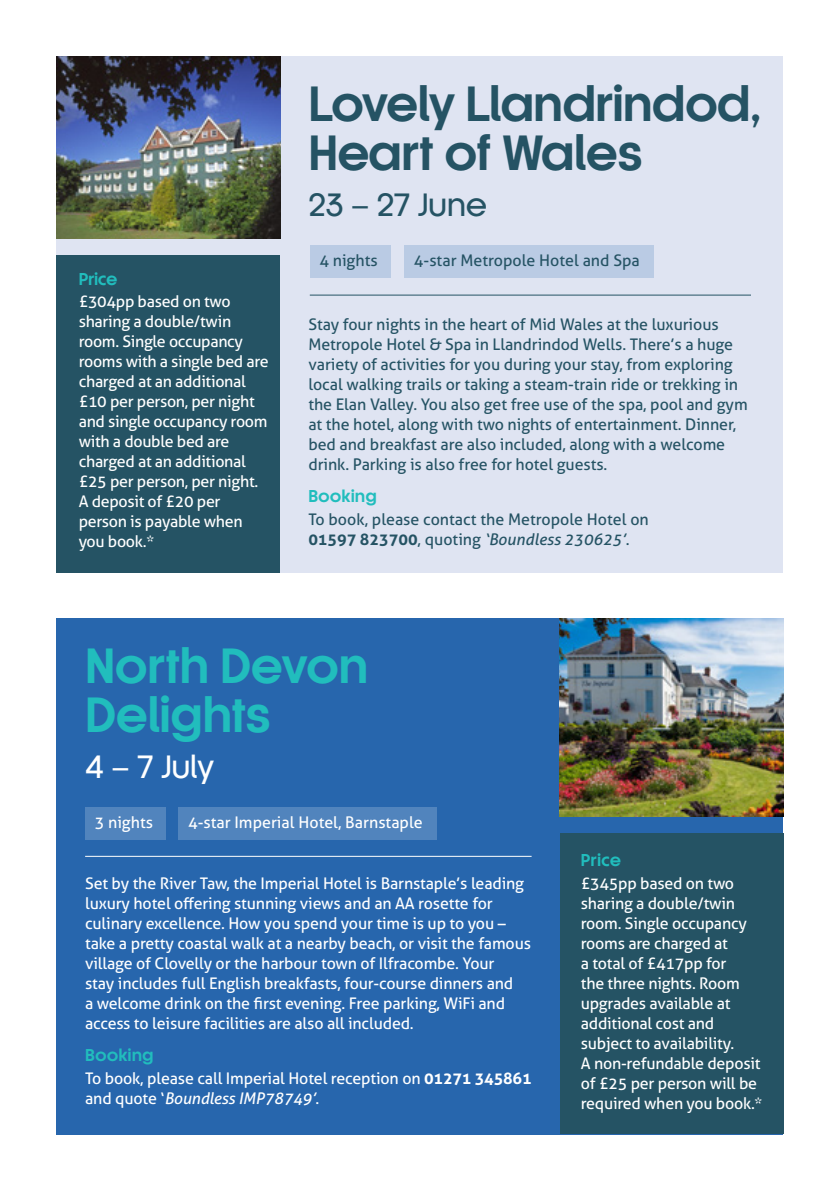
<style>
.page{position:relative;width:840px;height:1191px;background:#fff}
.page>*{position:absolute;margin:0;border:0;box-sizing:border-box;transform-origin:0 0}
.t1{font:700 46px/49px "Korto";letter-spacing:-.03em;color:#255364}
.t2{font:700 46px/49px "Korto";letter-spacing:-.02em;color:#21bdbd}
.t3{font:500 30px "Korto";letter-spacing:-.01em;color:#255364}
.t4{font:500 30px "Korto";color:#fff}
.t5{font:16px/20px "Aller";letter-spacing:-.015em;color:#fff}
.t6{font:16px/20px "Aller";letter-spacing:-.005em;color:#255364}
.t7{font:700 16px "Korto";color:#21bdbd}
.s1{font-weight:700}
.s2{font-style:italic}
</style>
<div class="page">
<hr style="left:839px;top:0;width:1px;height:595px;background:#255364">
<div style="left:57px;top:57px;width:725px;height:516px;background:#dfe4f2"></div>
<div style="left:57px;top:255px;width:223px;height:318px;background:#255364"></div>
<img style="left:57px;top:57px;width:223px;height:181px">
<hr style="left:309px;top:294px;width:441px;height:1px;background:#255364">
<div style="left:309px;top:245px;width:81px;height:32px;background:#bacbe4"></div>
<div style="left:404px;top:245px;width:249px;height:32px;background:#bacbe4"></div>
<div style="left:57px;top:618px;width:725px;height:516px;background:#2766ad"></div>
<hr style="left:85px;top:856px;width:446px;height:1px;background:#fff">
<div style="left:85px;top:807px;width:80px;height:32px;background:#5184bd"></div>
<div style="left:178px;top:807px;width:259px;height:32px;background:#5184bd"></div>
<div style="left:559px;top:833px;width:223px;height:301px;background:#255364"></div>
<img style="left:559px;top:618px;width:223px;height:198px">
<p class="t7" style="left:79px;top:269px;width:40px">Price</p>
<p class="t5" style="left:79px;top:292px;width:191px">£304pp based on two sharing a double/twin room. Single occupancy rooms with a single bed are charged at an additional £10 per person, per night and single occupancy room with a double bed are charged at an additional £25 per person, per night.<br>A deposit of £20 per person is payable when you book.*</p>
<h1 class="t1" style="left:308px;top:81px;width:455px">Lovely Llandrindod,<br>Heart of Wales</h1>
<h2 class="t3" style="left:308px;top:187px;width:180px">23 – 27 June</h2>
<p class="t6" style="left:319px;top:250px;width:60px">4 nights</p>
<p class="t6" style="left:414px;top:250px;width:227px">4-star Metropole Hotel and Spa</p>
<p class="t6" style="left:308px;top:314px;width:440px">Stay four nights in the heart of Mid Wales at the luxurious Metropole Hotel &amp; Spa in Llandrindod Wells. There’s a huge variety of activities for you during your stay, from exploring local walking trails or taking a steam-train ride or trekking in the Elan Valley. You also get free use of the spa, pool and gym at the hotel, along with two nights of entertainment. Dinner, bed and breakfast are also included, along with a welcome drink. Parking is also free for hotel guests.</p>
<p class="t7" style="left:308px;top:486px;width:70px">Booking</p>
<p class="t6" style="left:308px;top:509px;width:342px">To book, please contact the Metropole Hotel on<br><span class="s1">01597 823700</span>, quoting <span class="s2">‘Boundless 230625’</span>.</p>
<h1 class="t2" style="left:85px;top:642px;width:285px">North Devon<br>Delights</h1>
<h2 class="t4" style="left:85px;top:748px;width:131px">4 – 7 July</h2>
<p class="t5" style="left:95px;top:812px;width:60px">3 nights</p>
<p class="t5" style="left:188px;top:812px;width:236px">4-star Imperial Hotel, Barnstaple</p>
<p class="t5" style="left:85px;top:873px;width:447px">Set by the River Taw, the Imperial Hotel is Barnstaple’s leading luxury hotel offering stunning views and an AA rosette for culinary excellence. How you spend your time is up to you – take a pretty coastal walk at a nearby beach, or visit the famous village of Clovelly or the harbour town of Ilfracombe. Your<br>stay includes full English breakfasts, four-course dinners and<br>a welcome drink on the first evening. Free parking, WiFi and access to leisure facilities are also all included.</p>
<p class="t7" style="left:85px;top:1045px;width:70px">Booking</p>
<p class="t5" style="left:85px;top:1068px;width:448px">To book, please call Imperial Hotel reception on <span class="s1">01271 345861 </span>and quote ‘<span class="s2">Boundless IMP78749’</span>.</p>
<p class="t7" style="left:580px;top:850px;width:42px">Price</p>
<p class="t5" style="left:580px;top:873px;width:183px">£345pp based on two sharing a double/twin room. Single occupancy rooms are charged at<br>a total of £417pp for<br>the three nights. Room upgrades available at additional cost and subject to availability.<br>A non-refundable deposit of £25 per person will be required when you book.*</p>
</div>
